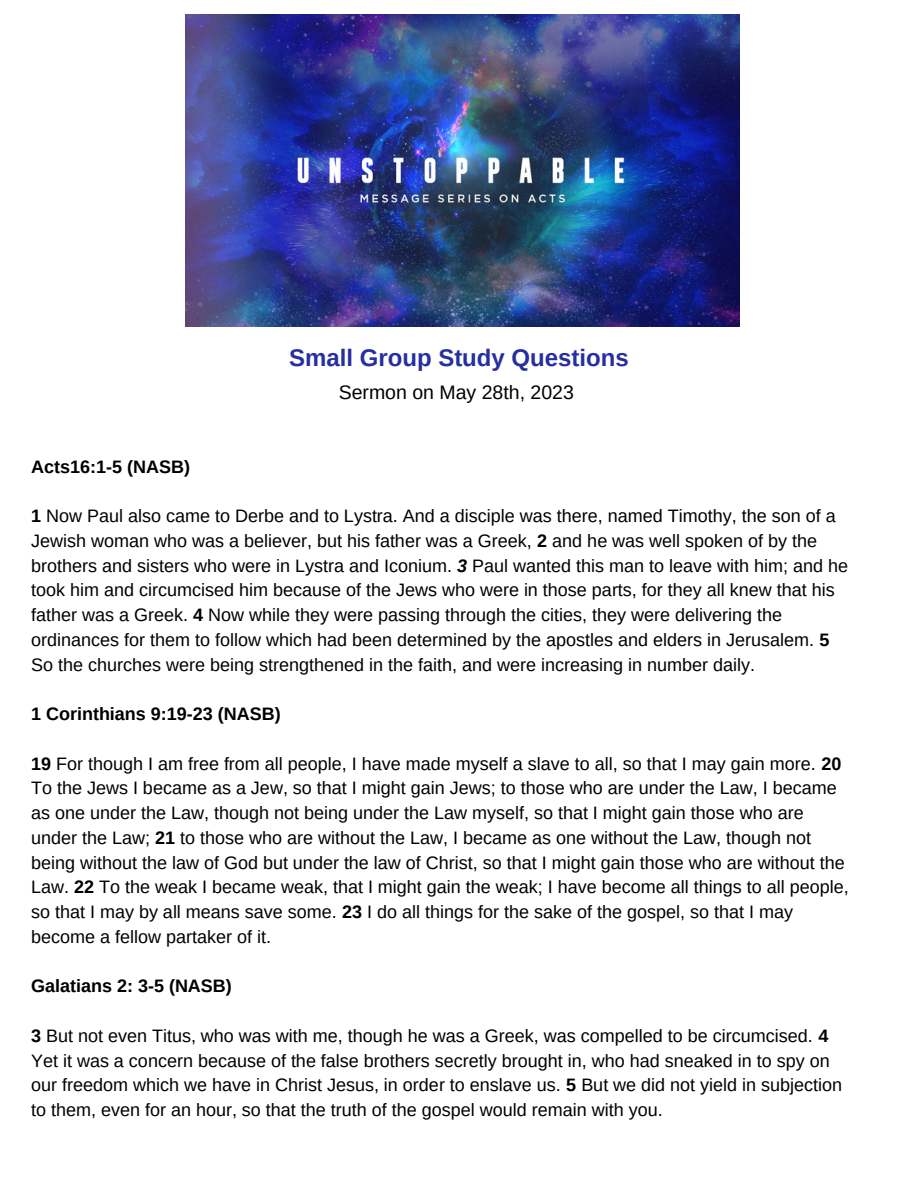
<style>
.page{position:relative;width:918px;height:1188px;background:#fff}
.page>*{position:absolute;margin:0;border:0;box-sizing:border-box;transform-origin:0 0}
.t1{font:700 24px "Arimo";color:#262fa1}
.t2{font:19.5px "Arimo";color:#000}
.t3{font:18px/24.8px "Arimo";color:#000}
.t4{font:700 18px "Arimo";color:#000}
.s1{font-weight:700}
.s2{font-weight:700;font-style:italic}
</style>
<div class="page">
<img style="left:186px;top:15px;width:553px;height:312px">
<p class="t1" style="left:289px;top:344px;width:341px">Small Group Study Questions</p>
<p class="t2" style="left:339px;top:381px;width:237px">Sermon on May 28th, 2023</p>
<p class="t4" style="left:31px;top:456px;width:160px">Acts16:1-5 (NASB)</p>
<p class="t3" style="left:31px;top:503px;width:819px"><span class="s1">1</span> Now Paul also came to Derbe and to Lystra. And a disciple was there, named Timothy, the son of a Jewish woman who was a believer, but his father was a Greek, <span class="s1">2</span> and he was well spoken of by the brothers and sisters who were in Lystra and Iconium. <span class="s2">3</span> Paul wanted this man to leave with him; and he took him and circumcised him because of the Jews who were in those parts, for they all knew that his father was a Greek. <span class="s1">4</span> Now while they were passing through the cities, they were delivering the ordinances for them to follow which had been determined by the apostles and elders in Jerusalem. <span class="s1">5<br></span>So the churches were being strengthened in the faith, and were increasing in number daily.</p>
<p class="t4" style="left:31px;top:704px;width:251px">1 Corinthians 9:19-23 (NASB)</p>
<p class="t3" style="left:31px;top:751px;width:819px"><span class="s1">19</span> For though I am free from all people, I have made myself a slave to all, so that I may gain more. <span class="s1">20<br></span>To the Jews I became as a Jew, so that I might gain Jews; to those who are under the Law, I became as one under the Law, though not being under the Law myself, so that I might gain those who are under the Law; <span class="s1">21</span> to those who are without the Law, I became as one without the Law, though not being without the law of God but under the law of Christ, so that I might gain those who are without the Law. <span class="s1">22</span> To the weak I became weak, that I might gain the weak; I have become all things to all people, so that I may by all means save some. <span class="s1">23</span> I do all things for the sake of the gospel, so that I may become a fellow partaker of it.</p>
<p class="t4" style="left:31px;top:976px;width:202px">Galatians 2: 3-5 (NASB)</p>
<p class="t3" style="left:31px;top:1023px;width:813px"><span class="s1">3</span> But not even Titus, who was with me, though he was a Greek, was compelled to be circumcised. <span class="s1">4<br></span>Yet it was a concern because of the false brothers secretly brought in, who had sneaked in to spy on our freedom which we have in Christ Jesus, in order to enslave us. <span class="s1">5</span> But we did not yield in subjection to them, even for an hour, so that the truth of the gospel would remain with you.</p>
</div>
